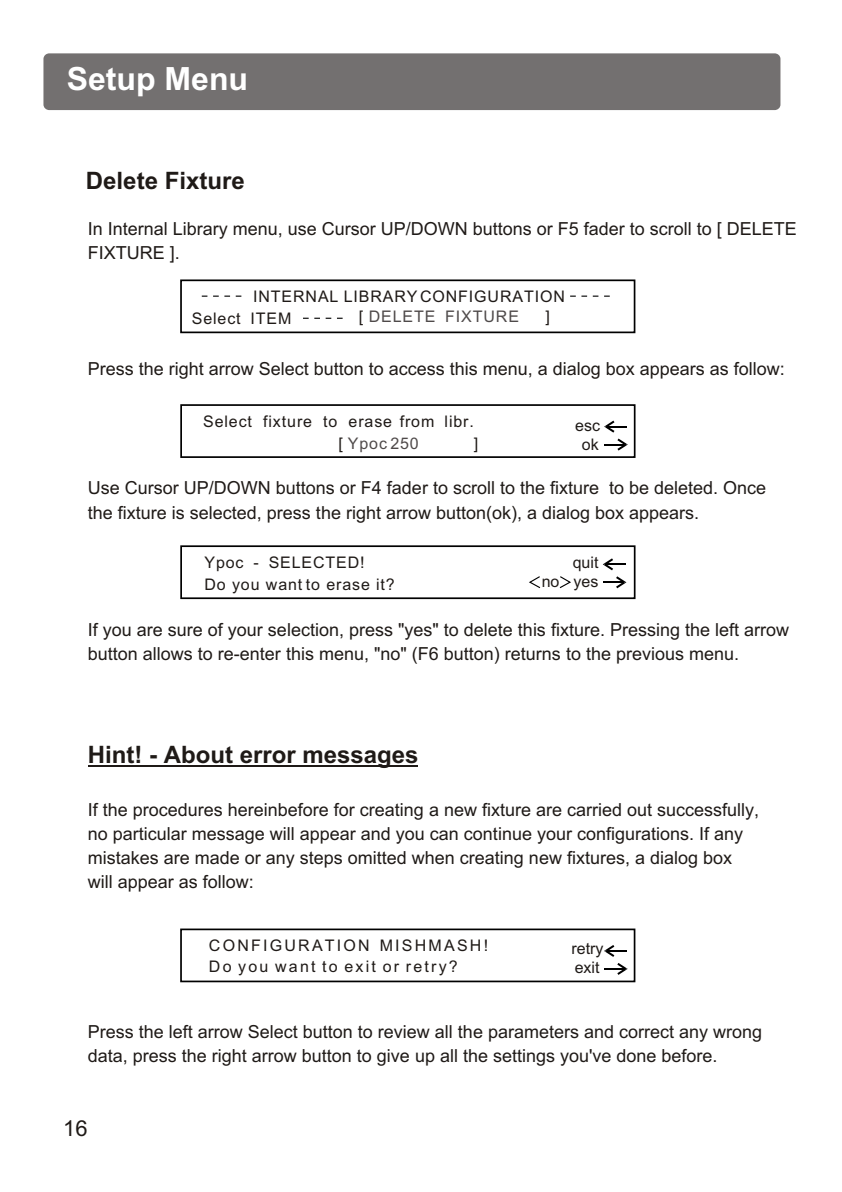
<style>
.page{position:relative;width:842px;height:1192px;background:#fff}
.page>*{position:absolute;margin:0;border:0;box-sizing:border-box;transform-origin:0 0}
.t1{font:700 32px "Arial";color:#fff}
.t2{font:700 24px "Arial";color:#1f1a17}
.t3{font:22px "Arial";color:#1f1a17}
.t4{font:18px/24.2px "Arial";color:#1f1a17}
.t5{font:16px/22px "Arial";letter-spacing:.055em;color:#1f1a17}
.t6{font:16px "Arial";letter-spacing:.14em;color:#1f1a17}
.t7{font:16px "Arial";letter-spacing:.055em;color:#4f4a4a}
.t8{font:16px/19.2px "Arial";color:#1f1a17}
.s1{color:#1f1a17}
</style>
<div class="page">
<hr style="left:88px;top:765px;width:330px;height:1px;background:#1f1a17">
<div style="left:180px;top:929px;width:455px;height:53px;border:2px solid #000"></div>
<svg style="left:604px;top:945px;width:10px;height:12px"></svg>
<hr style="left:607px;top:950px;width:20px;height:2px;background:#000">
<svg style="left:604px;top:963px;width:24px;height:12px"></svg>
<div style="left:180px;top:279px;width:455px;height:54px;border:2px solid #000"></div>
<svg style="left:202px;top:296px;width:40px;height:1px"></svg>
<svg style="left:570px;top:296px;width:40px;height:1px"></svg>
<svg style="left:303px;top:318px;width:40px;height:1px"></svg>
<div style="left:180px;top:404px;width:456px;height:54px;border:2px solid #000"></div>
<svg style="left:604px;top:421px;width:23px;height:12px"></svg>
<svg style="left:605px;top:439px;width:23px;height:12px"></svg>
<div style="left:43px;top:53px;width:737px;height:57px;background:#737070;border-radius:6px"></div>
<div style="left:180px;top:545px;width:456px;height:54px;border:2px solid #000"></div>
<svg style="left:603px;top:558px;width:23px;height:12px"></svg>
<svg style="left:603px;top:576px;width:23px;height:12px"></svg>
<svg style="left:529px;top:576px;width:12px;height:13px"></svg>
<svg style="left:559px;top:576px;width:12px;height:13px"></svg>
<h1 class="t1" style="left:67px;top:67px;width:183px">Setup Menu</h1>
<h2 class="t2" style="left:86px;top:171px;width:160px">Delete Fixture</h2>
<p class="t4" style="left:88px;top:218px;width:710px">In Internal Library menu, use Cursor UP/DOWN buttons or F5 fader to scroll to [ DELETE<br>FIXTURE ].</p>
<p class="t5" style="left:192px;top:287px;width:375px;text-indent:61px">INTERNAL LIBRARY CONFIGURATION<br>Select ITEM</p>
<p class="t7" style="left:359px;top:311px;width:162px"><span class="s1">[</span> DELETE FIXTURE</p>
<p class="t5" style="left:546px;top:307px;width:6px">]</p>
<p class="t4" style="left:88px;top:358px;width:699px">Press the right arrow Select button to access this menu, a dialog box appears as follow:</p>
<p class="t5" style="left:203px;top:411px;width:272px">Select fixture to erase from libr.</p>
<p class="t5" style="left:575px;top:416px;width:26px">esc</p>
<p class="t7" style="left:338px;top:437px;width:82px"><span class="s1">[</span> Ypoc 250</p>
<p class="t5" style="left:474px;top:434px;width:6px">]</p>
<p class="t5" style="left:582px;top:435px;width:18px">ok</p>
<p class="t4" style="left:88px;top:478px;width:680px">Use Cursor UP/DOWN buttons or F4 fader to scroll to the fixture to be deleted. Once the fixture is selected, press the right arrow button(ok), a dialog box appears.</p>
<p class="t5" style="left:205px;top:553px;width:192px">Ypoc - SELECTED!<br>Do you want to erase it?</p>
<p class="t8" style="left:542px;top:554px;width:58px;text-align:right">quit<br>no yes</p>
<p class="t4" style="left:88px;top:619px;width:703px">If you are sure of your selection, press "yes" to delete this fixture. Pressing the left arrow button allows to re-enter this menu, "no" (F6 button) returns to the previous menu.</p>
<h2 class="t2" style="left:88px;top:745px;width:332px">Hint! - About error messages</h2>
<p class="t4" style="left:88px;top:799px;width:673px">If the procedures hereinbefore for creating a new fixture are carried out successfully, no particular message will appear and you can continue your configurations. If any mistakes are made or any steps omitted when creating new fixtures, a dialog box will appear as follow:</p>
<p class="t6" style="left:209px;top:939px;width:281px">CONFIGURATION MISHMASH!</p>
<p class="t8" style="left:572px;top:940px;width:34px">retry exit</p>
<p class="t6" style="left:209px;top:961px;width:250px">Do you want to exit or retry?</p>
<p class="t4" style="left:88px;top:1021px;width:676px">Press the left arrow Select button to review all the parameters and correct any wrong data, press the right arrow button to give up all the settings you've done before.</p>
<p class="t3" style="left:63px;top:1120px;width:26px">16</p>
</div>
